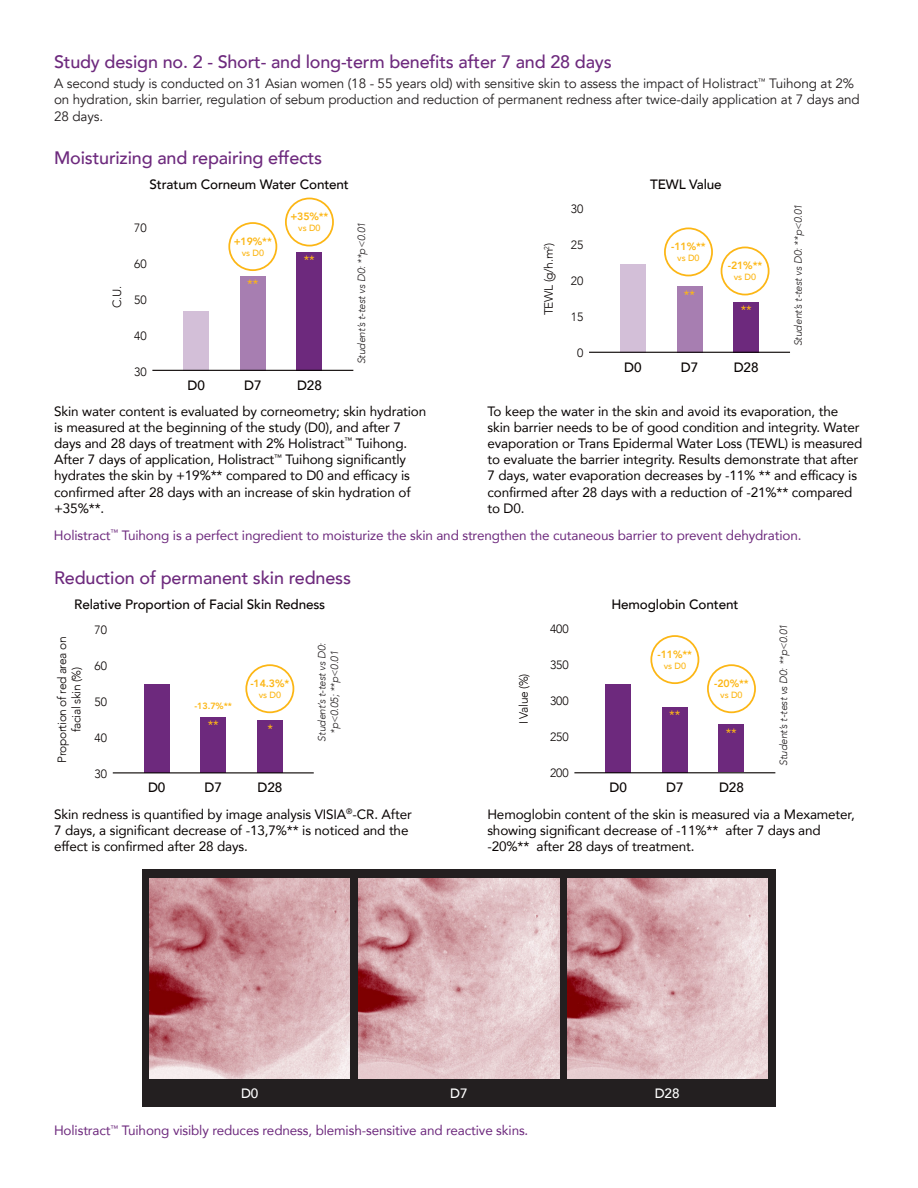
<style>
.page{position:relative;width:918px;height:1188px;background:#fff}
.page>*{position:absolute;margin:0;border:0;box-sizing:border-box;transform-origin:0 0}
.t1{font:500 18px "Avenir";letter-spacing:-.01em;color:#6d297d}
.t2{font:13.5px/16.2px "Avenir";letter-spacing:-.01em;color:#080302}
.t3{font:13.5px/16.2px "Avenir";letter-spacing:-.01em;color:#231f20}
.t4{font:13.5px "Avenir";letter-spacing:-.01em;color:#6d297d}
.t5{font:500 13.5px "Avenir";letter-spacing:-.01em;color:#080302}
.t6{font:500 13.5px "Avenir";letter-spacing:-.01em;color:#fff}
.t7{font:300 12px/14.4px "Avenir";letter-spacing:-.03em;color:#080302;text-align:center}
.t8{font:500 12px "Avenir";color:#fcb615}
.t9{font:italic 300 10.5px/12.6px "Avenir";letter-spacing:-.01em;color:#231f20;text-align:center}
.t10{font:800 10.5px "Avenir";letter-spacing:-.01em;color:#fcb615}
.t11{font:500 9px "Avenir";letter-spacing:-.01em;color:#fcb615}
.t12{font:800 9px "Avenir";color:#fcb615}
</style>
<div class="page">
<div style="left:183px;top:311px;width:26px;height:60px;background:#d3bfd8"></div>
<div style="left:240px;top:276px;width:26px;height:95px;background:#a77eb1"></div>
<div style="left:297px;top:252px;width:25px;height:119px;background:#6d297d"></div>
<hr style="left:152px;top:370px;width:201px;height:1px;background:#080302">
<div style="left:285px;top:198px;width:49px;height:48px;border:2px solid #fcb615;border-radius:50%"></div>
<div style="left:228px;top:222px;width:49px;height:49px;border:2px solid #fcb615;border-radius:50%"></div>
<div style="left:620px;top:264px;width:26px;height:89px;background:#d3bfd8"></div>
<div style="left:677px;top:286px;width:25px;height:67px;background:#a77eb1"></div>
<div style="left:733px;top:302px;width:26px;height:51px;background:#6d297d"></div>
<hr style="left:589px;top:352px;width:201px;height:1px;background:#080302">
<div style="left:721px;top:247px;width:49px;height:48px;border:2px solid #fcb615;border-radius:50%"></div>
<div style="left:664px;top:228px;width:49px;height:48px;border:2px solid #fcb615;border-radius:50%"></div>
<div style="left:144px;top:685px;width:25px;height:88px;background:#6d297d"></div>
<div style="left:200px;top:717px;width:26px;height:56px;background:#6d297d"></div>
<div style="left:257px;top:721px;width:26px;height:52px;background:#6d297d"></div>
<hr style="left:113px;top:772px;width:201px;height:1px;background:#080302">
<div style="left:245px;top:664px;width:49px;height:49px;border:2px solid #fcb615;border-radius:50%"></div>
<div style="left:606px;top:684px;width:25px;height:88px;background:#6d297d"></div>
<div style="left:662px;top:707px;width:26px;height:65px;background:#6d297d"></div>
<div style="left:719px;top:724px;width:25px;height:48px;background:#6d297d"></div>
<hr style="left:574px;top:772px;width:201px;height:1px;background:#080302">
<div style="left:650px;top:635px;width:49px;height:49px;border:2px solid #fcb615;border-radius:50%"></div>
<div style="left:707px;top:664px;width:49px;height:49px;border:2px solid #fcb615;border-radius:50%"></div>
<div style="left:142px;top:870px;width:634px;height:237px;background:#231f20"></div>
<img style="left:150px;top:878px;width:200px;height:201px">
<img style="left:359px;top:878px;width:200px;height:201px">
<img style="left:567px;top:878px;width:200px;height:201px">
<p class="t1" style="left:54px;top:46px;width:559px">Study design no. 2 - Short- and long-term benefits after 7 and 28 days</p>
<p class="t3" style="left:54px;top:76px;width:807px">A second study is conducted on 31 Asian women (18 - 55 years old) with sensitive skin to assess the impact of Holistract<sup>™</sup> Tuihong at 2% on hydration, skin barrier, regulation of sebum production and reduction of permanent redness after twice-daily application at 7 days and<br>28 days.</p>
<p class="t1" style="left:54px;top:142px;width:270px">Moisturizing and repairing effects</p>
<p class="t7" style="left:110px;top:308px;width:23px;rotate:-90deg">C.U.</p>
<p class="t5" style="left:150px;top:172px;width:201px">Stratum Corneum Water Content</p>
<p class="t7" style="left:134px;top:220px;width:14px">70</p>
<p class="t7" style="left:134px;top:256px;width:14px">60</p>
<p class="t7" style="left:134px;top:292px;width:14px">50</p>
<p class="t7" style="left:134px;top:328px;width:14px">40</p>
<p class="t7" style="left:134px;top:364px;width:14px">30</p>
<p class="t10" style="left:234px;top:233px;width:40px">+19%**</p>
<p class="t11" style="left:242px;top:245px;width:24px">vs D0</p>
<p class="t8" style="left:247px;top:274px;width:13px">**</p>
<p class="t10" style="left:290px;top:209px;width:40px">+35%**</p>
<p class="t11" style="left:298px;top:220px;width:24px">vs D0</p>
<p class="t9" style="left:355px;top:364px;width:143px;rotate:-90deg">Student’s t-test vs D0: **p&lt;0.01</p>
<p class="t8" style="left:304px;top:250px;width:13px">**</p>
<p class="t7" style="left:542px;top:315px;width:73px;rotate:-90deg">TEWL (g/h.m<sup>2</sup>)</p>
<p class="t5" style="left:188px;top:373px;width:19px">D0</p>
<p class="t5" style="left:244px;top:373px;width:19px">D7</p>
<p class="t5" style="left:297px;top:373px;width:26px">D28</p>
<p class="t7" style="left:571px;top:202px;width:14px">30</p>
<p class="t7" style="left:571px;top:238px;width:14px">25</p>
<p class="t7" style="left:571px;top:274px;width:14px">20</p>
<p class="t7" style="left:571px;top:310px;width:14px">15</p>
<p class="t7" style="left:577px;top:346px;width:8px">0</p>
<p class="t5" style="left:650px;top:172px;width:73px">TEWL Value</p>
<p class="t10" style="left:671px;top:239px;width:36px">-11%**</p>
<p class="t11" style="left:677px;top:250px;width:24px">vs D0</p>
<p class="t8" style="left:684px;top:284px;width:13px">**</p>
<p class="t10" style="left:728px;top:258px;width:36px">-21%**</p>
<p class="t11" style="left:734px;top:269px;width:24px">vs D0</p>
<p class="t8" style="left:741px;top:300px;width:13px">**</p>
<p class="t5" style="left:624px;top:355px;width:19px">D0</p>
<p class="t5" style="left:681px;top:355px;width:19px">D7</p>
<p class="t5" style="left:734px;top:355px;width:26px">D28</p>
<p class="t9" style="left:792px;top:346px;width:143px;rotate:-90deg">Student’s t-test vs D0: **p&lt;0.01</p>
<p class="t2" style="left:54px;top:402px;width:374px">Skin water content is evaluated by corneometry; skin hydration is measured at the beginning of the study (D0), and after 7 days and 28 days of treatment with 2% Holistract<sup>™</sup> Tuihong.<br>After 7 days of application, Holistract<sup>™</sup> Tuihong significantly hydrates the skin by +19%** compared to D0 and efficacy is confirmed after 28 days with an increase of skin hydration of +35%**.</p>
<p class="t2" style="left:487px;top:402px;width:377px">To keep the water in the skin and avoid its evaporation, the skin barrier needs to be of good condition and integrity. Water evaporation or Trans Epidermal Water Loss (TEWL) is measured to evaluate the barrier integrity. Results demonstrate that after 7 days, water evaporation decreases by -11% ** and efficacy is confirmed after 28 days with a reduction of -21%** compared to D0.</p>
<p class="t4" style="left:54px;top:524px;width:749px">Holistract<sup>™</sup> Tuihong is a perfect ingredient to moisturize the skin and strengthen the cutaneous barrier to prevent dehydration.</p>
<p class="t1" style="left:54px;top:562px;width:298px">Reduction of permanent skin redness</p>
<p class="t5" style="left:74px;top:593px;width:253px">Relative Proportion of Facial Skin Redness</p>
<p class="t7" style="left:55px;top:763px;width:127px;rotate:-90deg">Proportion of red area on facial skin (%)</p>
<p class="t7" style="left:95px;top:623px;width:14px">70</p>
<p class="t7" style="left:95px;top:659px;width:14px">60</p>
<p class="t7" style="left:95px;top:695px;width:14px">50</p>
<p class="t7" style="left:95px;top:731px;width:14px">40</p>
<p class="t7" style="left:95px;top:767px;width:14px">30</p>
<p class="t12" style="left:195px;top:699px;width:39px">-13.7%**</p>
<p class="t8" style="left:208px;top:715px;width:13px">**</p>
<p class="t10" style="left:250px;top:675px;width:40px">-14.3%*</p>
<p class="t11" style="left:259px;top:687px;width:24px">vs D0</p>
<p class="t8" style="left:267px;top:718px;width:7px">*</p>
<p class="t5" style="left:148px;top:776px;width:19px">D0</p>
<p class="t5" style="left:205px;top:776px;width:19px">D7</p>
<p class="t5" style="left:257px;top:776px;width:26px">D28</p>
<p class="t9" style="left:316px;top:742px;width:100px;rotate:-90deg">Student’s t-test vs D0: *p&lt;0.05; **p&lt;0.01</p>
<p class="t7" style="left:516px;top:724px;width:52px;rotate:-90deg">I Value (%)</p>
<p class="t7" style="left:550px;top:622px;width:20px">400</p>
<p class="t7" style="left:550px;top:658px;width:20px">350</p>
<p class="t7" style="left:550px;top:694px;width:20px">300</p>
<p class="t7" style="left:550px;top:730px;width:20px">250</p>
<p class="t7" style="left:550px;top:766px;width:20px">200</p>
<p class="t5" style="left:611px;top:593px;width:129px">Hemoglobin Content</p>
<p class="t5" style="left:610px;top:776px;width:19px">D0</p>
<p class="t10" style="left:658px;top:646px;width:36px">-11%**</p>
<p class="t11" style="left:664px;top:658px;width:24px">vs D0</p>
<p class="t8" style="left:669px;top:704px;width:13px">**</p>
<p class="t10" style="left:714px;top:675px;width:36px">-20%**</p>
<p class="t11" style="left:720px;top:687px;width:24px">vs D0</p>
<p class="t8" style="left:726px;top:722px;width:13px">**</p>
<p class="t5" style="left:666px;top:776px;width:19px">D7</p>
<p class="t5" style="left:719px;top:776px;width:26px">D28</p>
<p class="t9" style="left:777px;top:766px;width:143px;rotate:-90deg">Student’s t-test vs D0: **p&lt;0.01</p>
<p class="t2" style="left:54px;top:806px;width:359px">Skin redness is quantified by image analysis VISIA<sup>®</sup>-CR. After<br>7 days, a significant decrease of -13,7%** is noticed and the effect is confirmed after 28 days.</p>
<p class="t2" style="left:487px;top:806px;width:369px">Hemoglobin content of the skin is measured via a Mexameter, showing significant decrease of -11%** after 7 days and -20%** after 28 days of treatment.</p>
<p class="t6" style="left:241px;top:1082px;width:19px">D0</p>
<p class="t6" style="left:450px;top:1082px;width:19px">D7</p>
<p class="t6" style="left:655px;top:1082px;width:26px">D28</p>
<p class="t4" style="left:54px;top:1119px;width:476px">Holistract<sup>™</sup> Tuihong visibly reduces redness, blemish-sensitive and reactive skins.</p>
</div>
